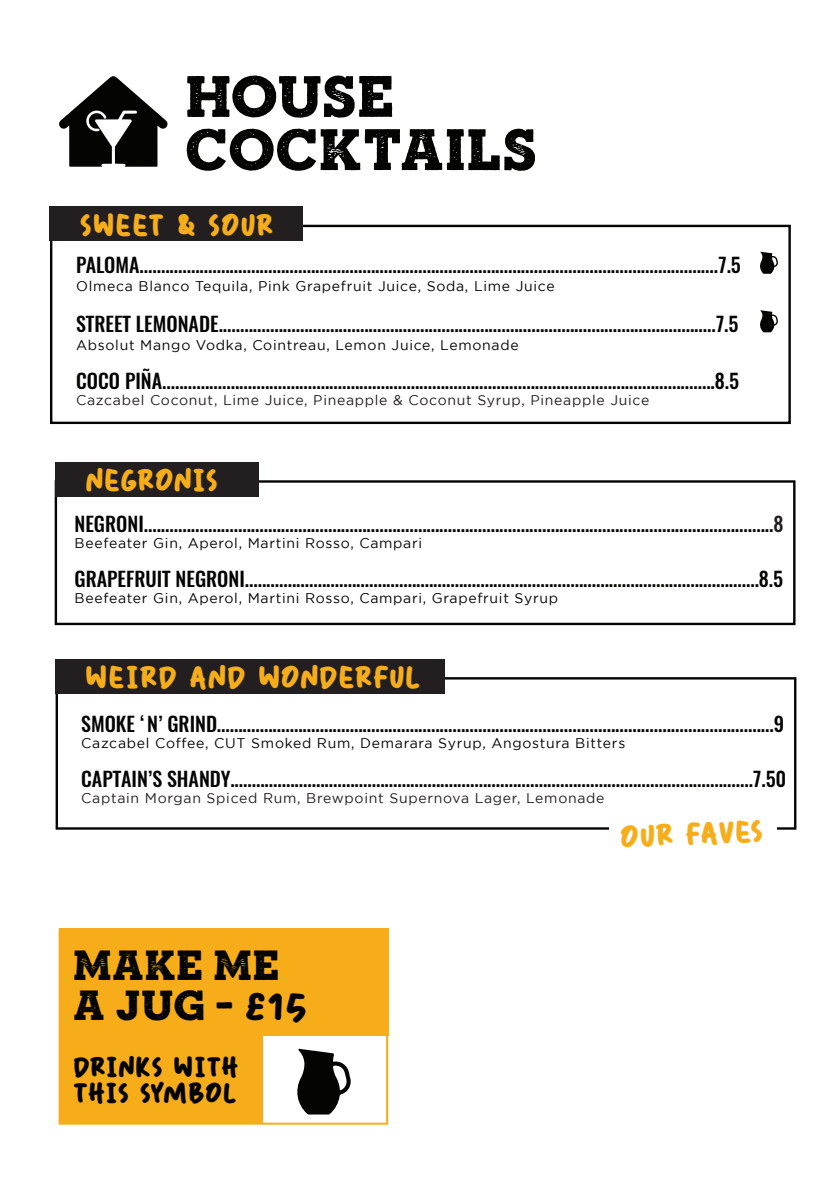
<style>
.page{position:relative;width:840px;height:1191px;background:#fff}
.page>*{position:absolute;margin:0;border:0;box-sizing:border-box;transform-origin:0 0}
.t1{font:55.6px/53.2px "Sonder Slab Black Rough";color:#040503}
.t2{font:40px/40px "Sonder Slab Black Rough";color:#040503}
.t3{font:37.8px "Roots N Branches";color:#f5ad1a}
.t4{font:37.8px "Roots N Branches";color:#f6ad19}
.t5{font:34px/26px "Roots N Branches";color:#040503}
.t6{font:500 20px "Oswald";color:#040503}
.t7{font:14px "Gotham";letter-spacing:.05em;color:#040503}
.t8{font:14px "Gotham";letter-spacing:.05em;color:#231f20}
.s1{color:#231f20}
</style>
<div class="page">
<svg style="left:59px;top:76px;width:109px;height:91px"></svg>
<div style="left:60px;top:928px;width:329px;height:107px;background:#f6ad19"></div>
<div style="left:60px;top:1015px;width:202px;height:107px;background:#f6ad19"></div>
<div style="left:59px;top:930px;width:329px;height:194px;border:2px solid #f6ad19"></div>
<svg style="left:297px;top:1048px;width:53px;height:66px"></svg>
<svg style="left:760px;top:251px;width:17px;height:23px"></svg>
<svg style="left:760px;top:310px;width:17px;height:22px"></svg>
<div style="left:50px;top:225px;width:740px;height:199px;border:2px solid #040503"></div>
<div style="left:49px;top:206px;width:253px;height:35px;background:#231f20"></div>
<div style="left:55px;top:480px;width:740px;height:145px;border:2px solid #040503"></div>
<div style="left:55px;top:462px;width:203px;height:34px;background:#231f20"></div>
<div style="left:56px;top:677px;width:740px;height:152px;border:2px solid #040503"></div>
<div style="left:55px;top:659px;width:389px;height:34px;background:#231f20"></div>
<div style="left:608px;top:820px;width:168px;height:56px;background:#fff"></div>
<h1 class="t1" style="left:185px;top:73px;width:353px">HOUSE<br>COCKTAILS</h1>
<h3 class="t3" style="left:81px;top:197px;width:195px">SWEET &amp; SOUR</h3>
<p class="t6" style="left:76px;top:251px;width:666px">PALOMA.......................................................................................................................................7.5</p>
<p class="t7" style="left:76px;top:278px;width:480px">Olmeca Blanco Tequila, Pink Grapefruit Juice, Soda, Lime Juice</p>
<p class="t6" style="left:76px;top:310px;width:663px">STREET LEMONADE....................................................................................................................7.5</p>
<p class="t7" style="left:76px;top:337px;width:444px">Absolut Mango Vodka, Cointreau, Lemon Juice, Lemonade</p>
<p class="t6" style="left:76px;top:367px;width:664px">COCO PIÑA.................................................................................................................................8.5</p>
<p class="t8" style="left:76px;top:392px;width:574px">Cazcabel Coconut, Lime Juice, Pineapple &amp; Coconut Syrup, Pineapple Juice</p>
<h3 class="t3" style="left:87px;top:453px;width:135px">NEGRONIS</h3>
<p class="t6" style="left:74px;top:510px;width:709px">NEGRONI...................................................................................................................................................<span class="s1">8</span></p>
<p class="t7" style="left:74px;top:535px;width:349px">Beefeater Gin, Aperol, Martini Rosso, Campari</p>
<p class="t6" style="left:74px;top:565px;width:709px">GRAPEFRUIT NEGRONI........................................................................................................................8.5</p>
<p class="t7" style="left:74px;top:590px;width:484px">Beefeater Gin, Aperol, Martini Rosso, Campari, Grapefruit Syrup</p>
<h3 class="t3" style="left:87px;top:650px;width:337px">WEIRD AND WONDERFUL</h3>
<p class="t6" style="left:81px;top:710px;width:704px">SMOKE ‘N’ GRIND..................................................................................................................................9</p>
<p class="t7" style="left:81px;top:735px;width:545px">Cazcabel Coffee, CUT Smoked Rum, Demarara Syrup, Angostura Bitters</p>
<p class="t6" style="left:81px;top:765px;width:706px">CAPTAIN’S SHANDY..........................................................................................................................7.50</p>
<p class="t8" style="left:81px;top:790px;width:524px">Captain Morgan Spiced Rum, Brewpoint Supernova Lager, Lemonade</p>
<h3 class="t4" style="left:619px;top:810px;width:145px;rotate:-3deg">OUR FAVES</h3>
<h2 class="t2" style="left:73px;top:947px;width:208px">MAKE ME<br>A JUG -</h2>
<h3 class="t5" style="left:74px;top:1049px;width:167px">DRINKS WITH<br>THIS SYMBOL</h3>
</div>
